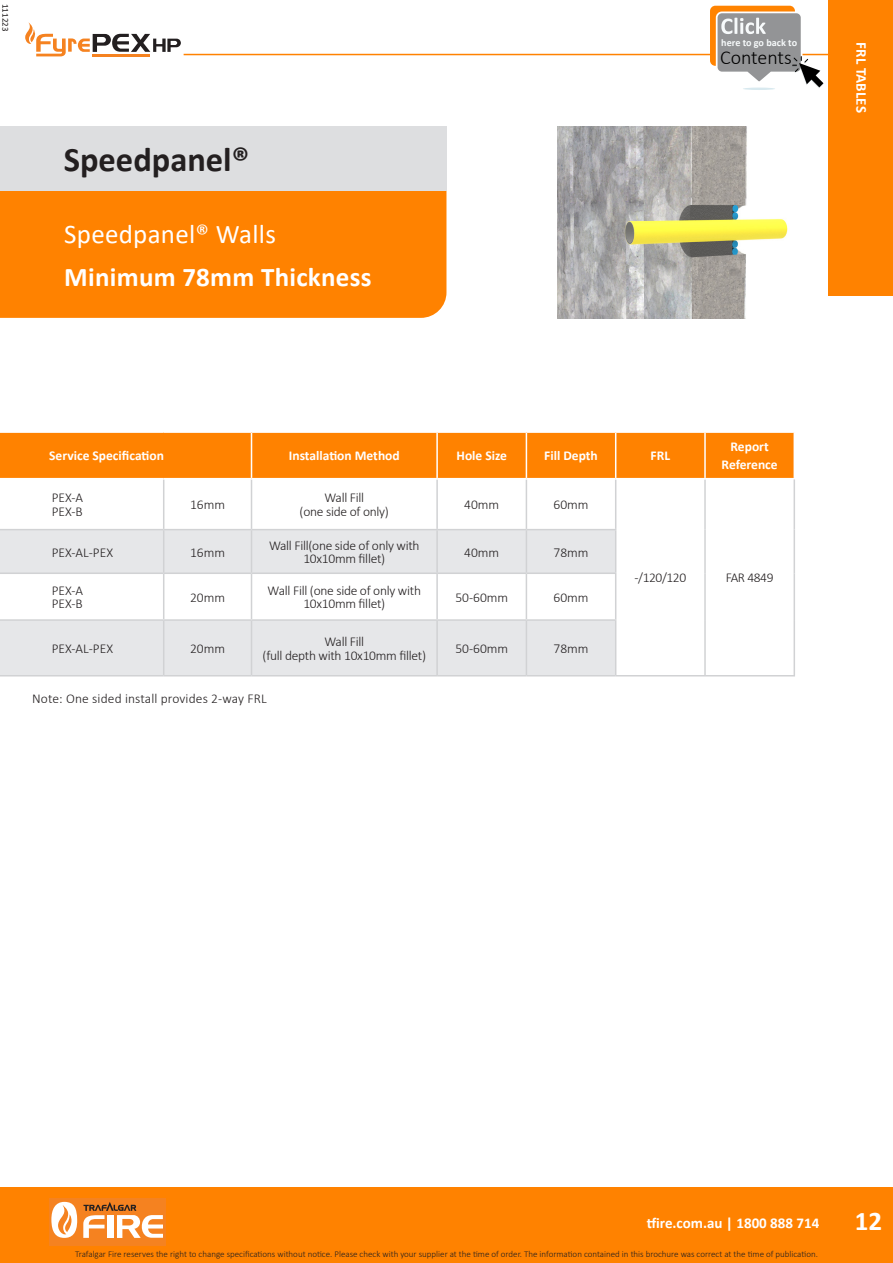
<style>
.page{position:relative;width:893px;height:1263px;background:#fff}
.page>*{position:absolute;margin:0;border:0;box-sizing:border-box;transform-origin:0 0}
.t1{font:700 34.5px "Calibri";color:#231f20}
.t2{font:700 27px "Calibri";letter-spacing:.01em;color:#fff}
.t3{font:27px "Calibri";letter-spacing:.01em;color:#fff}
.t4{font:300 19.95px "Calibri";color:#000}
.t5{font:700 15px "Calibri";color:#fff}
.t6{font:300 13.5px/13.5px "Calibri";letter-spacing:-.02em;color:#231f20}
.t7{font:700 13.5px/18px "Calibri";color:#fff;text-align:center}
.t8{font:300 13.5px "Calibri";letter-spacing:.01em;color:#231f20}
.t9{font:700 10.2px "Calibri";color:#f7fafb}
.t10{font:300 9px "Calibri";color:#231f20}
.t11{font:9px "Calibri";color:#231f20}
</style>
<div class="page">
<svg style="left:25px;top:22px;width:156px;height:34px"></svg>
<hr style="left:92px;top:54px;width:58px;height:2px;background:#f58220">
<div style="left:0;top:1187px;width:893px;height:76px;background:#ff8200"></div>
<div style="left:50px;top:1197px;width:116px;height:48px;background:#f58220"></div>
<svg style="left:83px;top:1202px;width:80px;height:36px"></svg>
<svg style="left:51px;top:1202px;width:26px;height:36px"></svg>
<hr style="left:184px;top:54px;width:645px;height:1px;background:#ff8200">
<div style="left:829px;top:0;width:64px;height:296px;background:#ff8200"></div>
<div style="left:0;top:191px;width:446px;height:127px;background:#ff8200"></div>
<div style="left:0;top:126px;width:446px;height:65px;background:#dddee0"></div>
<hr style="left:743px;top:88px;width:32px;height:2px;background:#d8e9ef;border-radius:50%">
<svg style="left:710px;top:6px;width:113px;height:82px"></svg>
<div style="left:0;top:433px;width:793px;height:45px;background:#ff8200"></div>
<svg style="left:0;top:530px;width:615px;height:145px;fill:#e6e7e9"></svg>
<hr style="left:251px;top:433px;width:1px;height:45px;background:#fff">
<hr style="left:436px;top:433px;width:2px;height:45px;background:#fff">
<hr style="left:526px;top:433px;width:1px;height:45px;background:#fff">
<hr style="left:615px;top:433px;width:1px;height:45px;background:#fff">
<hr style="left:704px;top:433px;width:2px;height:45px;background:#fff">
<hr style="left:163px;top:479px;width:1px;height:50px;background:#d1d2d4">
<hr style="left:251px;top:479px;width:1px;height:50px;background:#d1d2d4">
<hr style="left:436px;top:479px;width:2px;height:50px;background:#d1d2d4">
<hr style="left:526px;top:479px;width:1px;height:50px;background:#d1d2d4">
<hr style="left:615px;top:479px;width:1px;height:50px;background:#d1d2d4">
<hr style="left:704px;top:479px;width:2px;height:51px;background:#d1d2d4">
<hr style="left:704px;top:530px;width:2px;height:43px;background:#d1d2d4">
<hr style="left:704px;top:573px;width:2px;height:47px;background:#d1d2d4">
<hr style="left:704px;top:620px;width:2px;height:55px;background:#d1d2d4">
<hr style="left:0;top:529px;width:164px;height:1px;background:#d1d2d4">
<hr style="left:164px;top:529px;width:87px;height:1px;background:#d1d2d4">
<hr style="left:163px;top:530px;width:1px;height:42px;background:#d1d2d4">
<hr style="left:251px;top:529px;width:186px;height:1px;background:#d1d2d4">
<hr style="left:251px;top:530px;width:1px;height:42px;background:#d1d2d4">
<hr style="left:437px;top:529px;width:89px;height:1px;background:#d1d2d4">
<hr style="left:436px;top:530px;width:2px;height:42px;background:#d1d2d4">
<hr style="left:526px;top:529px;width:90px;height:1px;background:#d1d2d4">
<hr style="left:526px;top:530px;width:1px;height:42px;background:#d1d2d4">
<hr style="left:615px;top:530px;width:1px;height:42px;background:#d1d2d4">
<hr style="left:0;top:572px;width:164px;height:2px;background:#d1d2d4">
<hr style="left:164px;top:572px;width:87px;height:2px;background:#d1d2d4">
<hr style="left:163px;top:574px;width:1px;height:45px;background:#d1d2d4">
<hr style="left:251px;top:572px;width:186px;height:2px;background:#d1d2d4">
<hr style="left:251px;top:574px;width:1px;height:45px;background:#d1d2d4">
<hr style="left:437px;top:572px;width:89px;height:2px;background:#d1d2d4">
<hr style="left:436px;top:574px;width:2px;height:45px;background:#d1d2d4">
<hr style="left:526px;top:572px;width:90px;height:2px;background:#d1d2d4">
<hr style="left:526px;top:574px;width:1px;height:45px;background:#d1d2d4">
<hr style="left:615px;top:574px;width:1px;height:45px;background:#d1d2d4">
<hr style="left:0;top:619px;width:164px;height:2px;background:#d1d2d4">
<hr style="left:164px;top:619px;width:87px;height:2px;background:#d1d2d4">
<hr style="left:163px;top:621px;width:1px;height:54px;background:#d1d2d4">
<hr style="left:251px;top:619px;width:186px;height:2px;background:#d1d2d4">
<hr style="left:251px;top:621px;width:1px;height:54px;background:#d1d2d4">
<hr style="left:437px;top:619px;width:89px;height:2px;background:#d1d2d4">
<hr style="left:436px;top:621px;width:2px;height:54px;background:#d1d2d4">
<hr style="left:526px;top:619px;width:90px;height:2px;background:#d1d2d4">
<hr style="left:526px;top:621px;width:1px;height:54px;background:#d1d2d4">
<hr style="left:615px;top:621px;width:1px;height:54px;background:#d1d2d4">
<hr style="left:0;top:675px;width:164px;height:1px;background:#d1d2d4">
<hr style="left:164px;top:675px;width:87px;height:1px;background:#d1d2d4">
<hr style="left:251px;top:675px;width:186px;height:1px;background:#d1d2d4">
<hr style="left:437px;top:675px;width:89px;height:1px;background:#d1d2d4">
<hr style="left:526px;top:675px;width:90px;height:1px;background:#d1d2d4">
<hr style="left:616px;top:675px;width:89px;height:1px;background:#d1d2d4">
<hr style="left:705px;top:675px;width:90px;height:1px;background:#d1d2d4">
<hr style="left:793px;top:479px;width:2px;height:51px;background:#d1d2d4">
<hr style="left:793px;top:530px;width:2px;height:43px;background:#d1d2d4">
<hr style="left:793px;top:573px;width:2px;height:47px;background:#d1d2d4">
<hr style="left:793px;top:620px;width:2px;height:55px;background:#d1d2d4">
<img style="left:558px;top:127px;width:230px;height:192px">
<p class="t11" style="left:12px;top:4px;width:29px;rotate:90deg">111223</p>
<p class="t1" style="left:64px;top:136px;width:187px">Speedpanel®</p>
<p class="t3" style="left:64px;top:215px;width:213px">Speedpanel® Walls</p>
<p class="t2" style="left:64px;top:258px;width:309px">Minimum 78mm Thickness</p>
<p class="t9" style="left:721px;top:35px;width:77px">here to go back to</p>
<h3 class="t4" style="left:720px;top:45px;width:73px">Contents</h3>
<p class="t5" style="left:872px;top:42px;width:72px;rotate:90deg">FRL TABLES</p>
<p class="t7" style="left:49px;top:447px;width:116px">Service Specification</p>
<p class="t7" style="left:289px;top:447px;width:112px">Installation Method</p>
<p class="t7" style="left:456px;top:447px;width:52px">Hole Size</p>
<p class="t7" style="left:544px;top:447px;width:55px">Fill Depth</p>
<p class="t7" style="left:651px;top:447px;width:21px">FRL</p>
<p class="t7" style="left:722px;top:438px;width:58px">Report<br>Reference</p>
<p class="t6" style="left:52px;top:491px;width:33px">PEX-A<br>PEX-B</p>
<p class="t6" style="left:190px;top:498px;width:37px">16mm</p>
<p class="t6" style="left:324px;top:491px;width:41px">Wall Fill</p>
<p class="t6" style="left:300px;top:505px;width:91px">(one side of only)</p>
<p class="t6" style="left:464px;top:498px;width:37px">40mm</p>
<p class="t6" style="left:553px;top:498px;width:37px">60mm</p>
<p class="t6" style="left:52px;top:545px;width:63px">PEX-AL-PEX</p>
<p class="t6" style="left:190px;top:545px;width:37px">16mm</p>
<p class="t6" style="left:269px;top:538px;width:152px;text-align:center">Wall Fill(one side of only with<br>10x10mm fillet)</p>
<p class="t6" style="left:464px;top:545px;width:37px">40mm</p>
<p class="t6" style="left:553px;top:545px;width:37px">78mm</p>
<p class="t6" style="left:52px;top:584px;width:33px">PEX-A<br>PEX-B</p>
<p class="t6" style="left:190px;top:590px;width:37px">20mm</p>
<p class="t6" style="left:268px;top:584px;width:155px;text-align:center">Wall Fill (one side of only with<br>10x10mm fillet)</p>
<p class="t6" style="left:455px;top:590px;width:54px">50-60mm</p>
<p class="t6" style="left:553px;top:590px;width:37px">60mm</p>
<p class="t6" style="left:52px;top:642px;width:63px">PEX-AL-PEX</p>
<p class="t6" style="left:190px;top:642px;width:37px">20mm</p>
<p class="t6" style="left:324px;top:635px;width:41px">Wall Fill</p>
<p class="t6" style="left:263px;top:648px;width:165px">(full depth with 10x10mm fillet)</p>
<p class="t6" style="left:455px;top:642px;width:54px">50-60mm</p>
<p class="t6" style="left:553px;top:642px;width:37px">78mm</p>
<p class="t8" style="left:32px;top:690px;width:236px">Note: One sided install provides 2-way FRL</p>
<p class="t6" style="left:634px;top:571px;width:53px">-/120/120</p>
<p class="t6" style="left:726px;top:571px;width:49px">FAR 4849</p>
<p class="t5" style="left:647px;top:1212px;width:174px">tfire.com.au | 1800 888 714</p>
<h2 class="t2" style="left:855px;top:1202px;width:29px">12</h2>
<p class="t10" style="left:75px;top:1249px;width:744px">Trafalgar Fire reserves the right to change specifications without notice. Please check with your supplier at the time of order. The information contained in this brochure was correct at the time of publication.</p>
</div>
